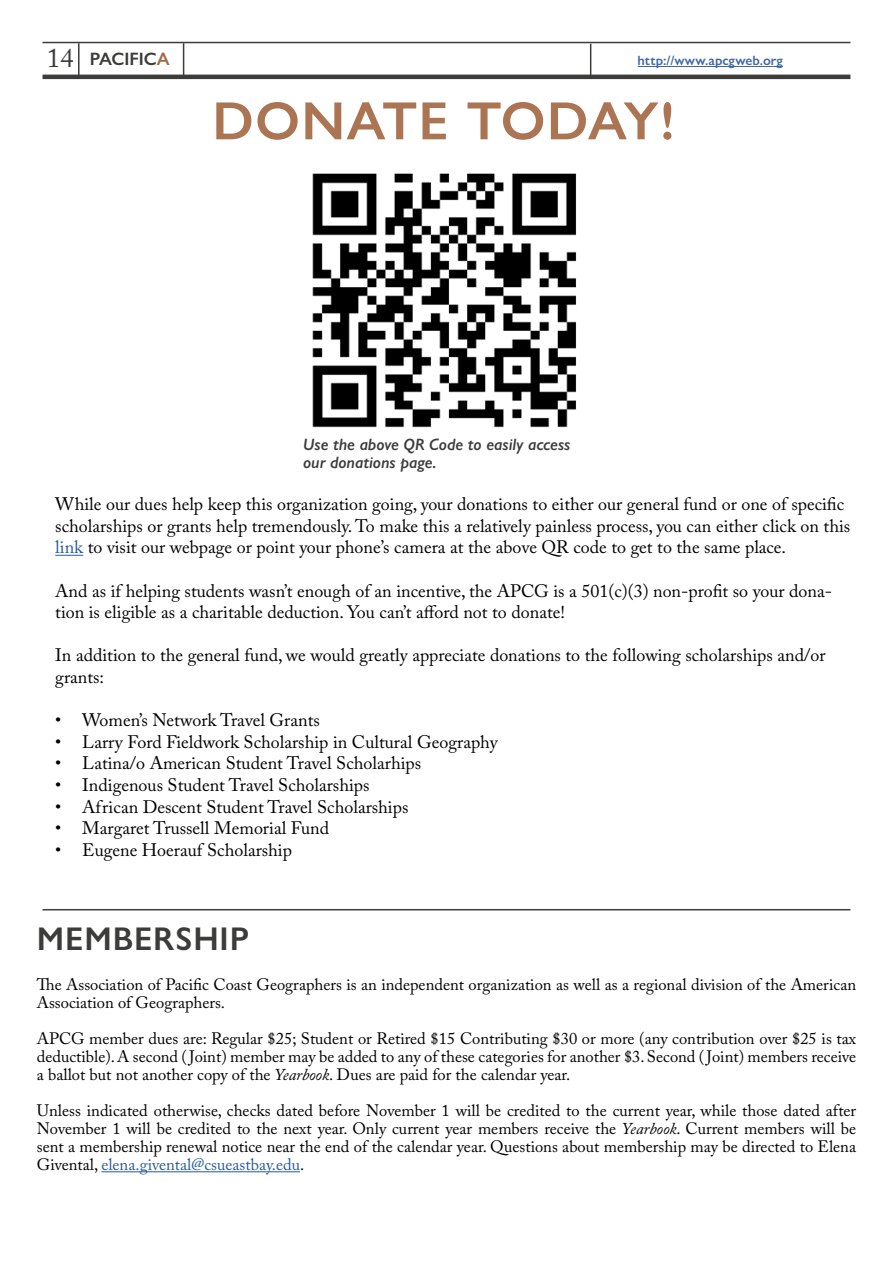
<style>
.page{position:relative;width:893px;height:1263px;background:#fff}
.page>*{position:absolute;margin:0;border:0;box-sizing:border-box;transform-origin:0 0}
.t1{font:600 54px "Gill Sans Nova";letter-spacing:.025em;color:#ab7554}
.t2{font:600 33px "Gill Sans Nova";letter-spacing:.025em;color:#3c3c3b}
.t3{font:18px/21.6px "Adobe Caslon Pro";color:#000}
.t4{font:600 18px "Gill Sans Nova";color:#3c3c3b}
.t5{font:16.5px/18px "Adobe Caslon Pro";color:#000;text-align:justify}
.t6{font:italic 600 16.5px/18px "Gill Sans Nova";color:#3c3c3b}
.t7{font:600 13.5px "Gill Sans Nova";color:#3f68a5}
.s1{font-family:"Adobe Caslon Pro";font-weight:400;font-size:27px}
.s2{color:#a26846}
.s3{color:#275b9b}
.s4{font-style:italic}
</style>
<div class="page">
<hr style="left:43px;top:42px;width:807px;height:1px;background:#3c3c3b">
<hr style="left:78px;top:43px;width:2px;height:34px;background:#3c3c3b">
<hr style="left:183px;top:43px;width:1px;height:34px;background:#3c3c3b">
<hr style="left:101px;top:1171px;width:199px;height:1px;background:#275b9b">
<hr style="left:43px;top:909px;width:807px;height:1px;background:#3c3c3b">
<svg style="left:55px;top:555px;width:28px;height:1px"></svg>
<hr style="left:43px;top:75px;width:807px;height:4px;background:#3c3c3b">
<img style="left:312px;top:173px;width:265px;height:255px">
<hr style="left:638px;top:66px;width:145px;height:1px;background:#3f68a5">
<hr style="left:590px;top:44px;width:1px;height:33px;background:#3c3c3b">
<p class="t4" style="left:47px;top:48px;width:124px"><span class="s1">14</span> PACIFIC<span class="s2">A</span></p>
<p class="t7" style="left:638px;top:52px;width:147px">http://www.apcgweb.org</p>
<h1 class="t1" style="left:212px;top:88px;width:464px">DONATE TODAY!</h1>
<p class="t6" style="left:303px;top:435px;width:269px">Use the above QR Code to easily access our donations page.</p>
<p class="t3" style="left:55px;top:493px;width:796px">While our dues help keep this organization going, your donations to either our general fund or one of specific scholarships or grants help tremendously. To make this a relatively painless process, you can either click on this <span class="s3">link</span> to visit our webpage or point your phone’s camera at the above QR code to get to the same place.</p>
<p class="t3" style="left:55px;top:580px;width:778px">And as if helping students wasn’t enough of an incentive, the APCG is a 501(c)(3) non-profit so your dona&shy;tion is eligible as a charitable deduction. You can’t afford not to donate!</p>
<p class="t3" style="left:55px;top:644px;width:772px">In addition to the general fund, we would greatly appreciate donations to the following scholarships and/or grants:</p>
<p class="t3" style="left:55px;top:709px;width:266px">• Women’s Network Travel Grants</p>
<p class="t3" style="left:55px;top:731px;width:444px">• Larry Ford Fieldwork Scholarship in Cultural Geography</p>
<p class="t3" style="left:55px;top:752px;width:367px">• Latina/o American Student Travel Scholarhips</p>
<p class="t3" style="left:55px;top:774px;width:316px">• Indigenous Student Travel Scholarships</p>
<p class="t3" style="left:55px;top:796px;width:355px">• African Descent Student Travel Scholarships</p>
<p class="t3" style="left:55px;top:817px;width:275px">• Margaret Trussell Memorial Fund</p>
<p class="t3" style="left:55px;top:839px;width:238px">• Eugene Hoerauf Scholarship</p>
<h2 class="t2" style="left:37px;top:918px;width:214px">MEMBERSHIP</h2>
<p class="t5" style="left:37px;top:975px;width:821px">The Association of Pacific Coast Geographers is an independent organization as well as a regional division of the American<br>Association of Geographers.</p>
<p class="t5" style="left:37px;top:1029px;width:821px">APCG member dues are: Regular $25; Student or Retired $15 Contributing $30 or more (any contribution over $25 is tax deductible). A second ( Joint) member may be added to any of these categories for another $3. Second ( Joint) members receive a ballot but not another copy of the <span class="s4">Yearbook</span>. Dues are paid for the calendar year.</p>
<p class="t5" style="left:37px;top:1101px;width:821px">Unless indicated otherwise, checks dated before November 1 will be credited to the current year, while those dated after November 1 will be credited to the next year. Only current year members receive the <span class="s4">Yearbook</span>. Current members will be sent a membership renewal notice near the end of the calendar year. Questions about membership may be directed to Elena Givental, <span class="s3">elena.givental@csueastbay.edu</span>.</p>
</div>
